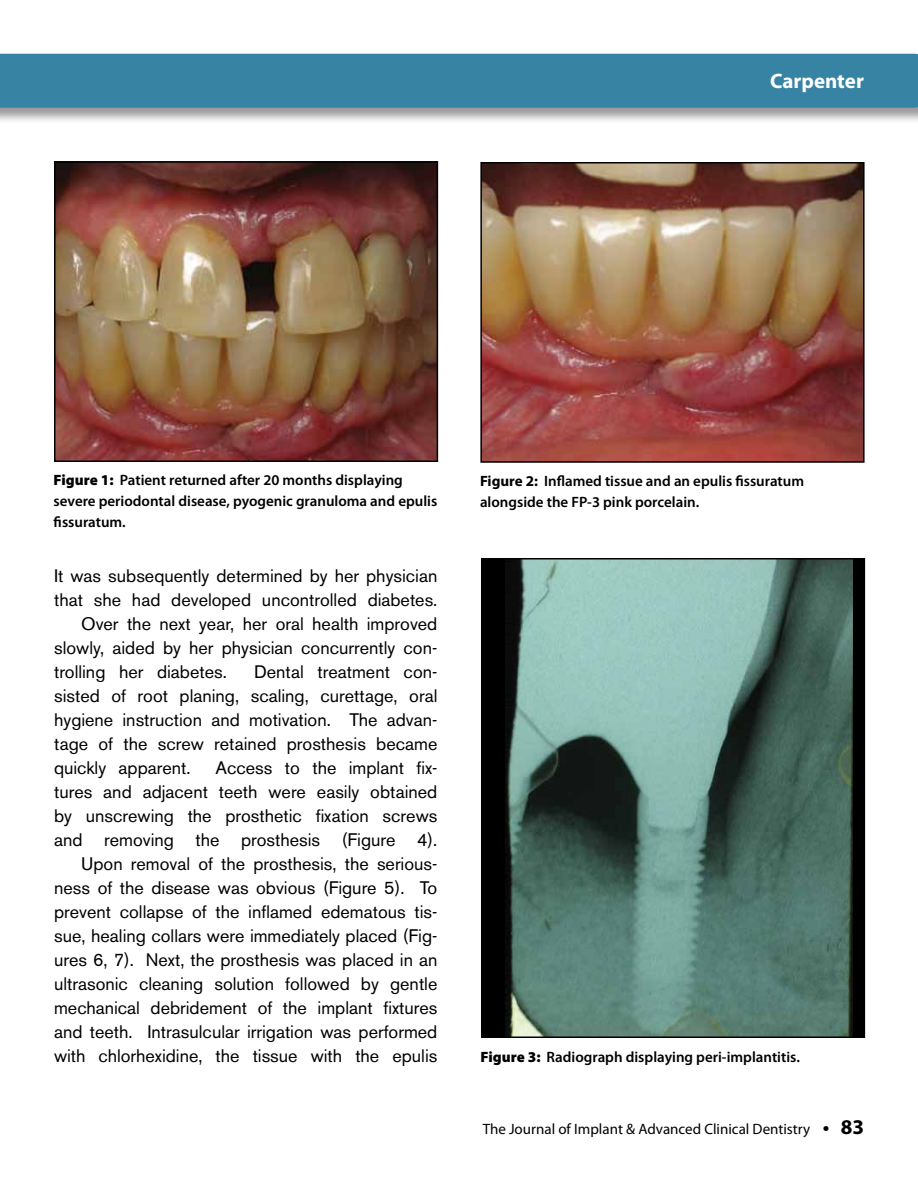
<style>
.page{position:relative;width:918px;height:1188px;background:#fff}
.page>*{position:absolute;margin:0;border:0;box-sizing:border-box;transform-origin:0 0}
.t1{font:700 21px "Myriad Pro";color:#fff}
.t2{font:18px/24px "Akzidenz Grotesk BE";color:#000;text-align:justify}
.t3{font:600 15px/21px "Myriad Pro";color:#000}
.t4{font:15px "Myriad Pro";color:#000}
.s1{font-weight:900}
.s2{font-weight:700}
.s3{font-weight:600;font-size:21px}
.s4{font-weight:700;font-size:21px}
</style>
<div class="page">
<div style="left:0;top:54px;width:918px;height:70px;background:#000;opacity:.4"></div>
<div style="left:0;top:54px;width:918px;height:54px;background:#3683a4"></div>
<img style="left:57px;top:164px;width:378px;height:295px">
<div style="left:54px;top:161px;width:384px;height:301px;border:2px solid #000"></div>
<img style="left:483px;top:165px;width:379px;height:295px">
<div style="left:480px;top:162px;width:385px;height:301px;border:2px solid #000"></div>
<div style="left:482px;top:559px;width:382px;height:478px;background:#000"></div>
<img style="left:505px;top:561px;width:348px;height:474px">
<div style="left:481px;top:558px;width:384px;height:480px;border:2px solid #000"></div>
<p class="t1" style="left:770px;top:68px;width:95px">Carpenter</p>
<p class="t3" style="left:54px;top:469px;width:385px"><span class="s1">Figure 1:</span> Patient returned after 20 months displaying severe periodontal disease, pyogenic granuloma and epulis fissuratum.</p>
<p class="t3" style="left:480px;top:470px;width:326px"><span class="s2">Figure 2:</span> Inflamed tissue and an epulis fissuratum alongside the FP-3 pink porcelain.</p>
<p class="t2" style="left:54px;top:564px;width:385px">It was subsequently determined by her physician</p>
<p class="t2" style="left:54px;top:588px;width:385px">that she had developed uncontrolled diabetes.</p>
<p class="t2" style="left:81px;top:612px;width:358px">Over the next year, her oral health improved</p>
<p class="t2" style="left:54px;top:636px;width:385px">slowly, aided by her physician concurrently con-</p>
<p class="t2" style="left:54px;top:660px;width:174px">trolling her diabetes.</p>
<p class="t2" style="left:54px;top:660px;width:385px;text-indent:200px">Dental treatment con&shy;sisted of root planing, scaling, curettage, oral hygiene instruction and motivation. The advan&shy;tage of the screw retained prosthesis became quickly apparent.</p>
<p class="t2" style="left:54px;top:756px;width:385px;text-align:right">Access to the implant fix-<br>tures and adjacent teeth were easily obtained by unscrewing the prosthetic fixation screws and removing the prosthesis (Figure 4).<br>Upon removal of the prosthesis, the serious&shy;ness of the disease was obvious (Figure 5). To prevent collapse of the inflamed edematous tis&shy;sue, healing collars were immediately placed (Fig&shy;ures 6, 7). Next, the prosthesis was placed in an ultrasonic cleaning solution followed by gentle mechanical debridement of the implant fixtures and teeth. Intrasulcular irrigation was performed with chlorhexidine, the tissue with the epulis</p>
<p class="t3" style="left:481px;top:1046px;width:321px"><span class="s1">Figure 3:</span> Radiograph displaying peri-implantitis.</p>
<p class="t4" style="left:483px;top:1120px;width:383px">The Journal of Implant &amp; Advanced Clinical Dentistry <span class="s3">•</span> <span class="s4">83</span></p>
</div>
